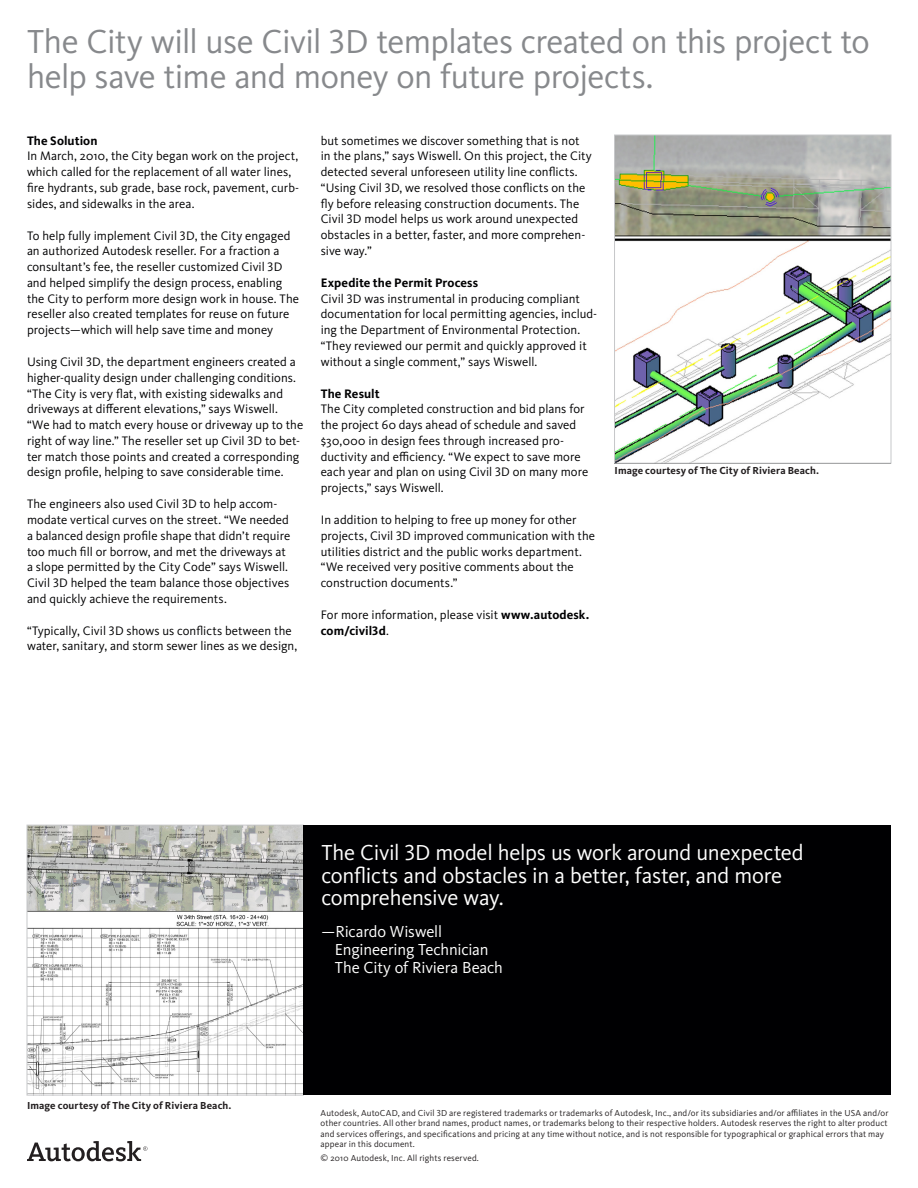
<style>
.page{position:relative;width:918px;height:1188px;background:#fff}
.page>*{position:absolute;margin:0;border:0;box-sizing:border-box;transform-origin:0 0}
.Inside_-_Display_Typ{font:34.5px/34.5px "Kievit Pro";letter-spacing:-.015em;color:#87898c}
.Quote_-_Text{font:22.5px/22.5px "Kievit Pro";letter-spacing:-.01em;color:#fff}
.Quote_-_Attribution{font:16.5px "Kievit Pro";letter-spacing:-.01em;color:#fff}
.Body_-_Text{font:12.75px/15.8px "Kievit Pro";color:#000002}
.Common_-_caption_hea{font:700 10.5px "Kievit Pro";letter-spacing:.01em;color:#231f20}
.Tradegraph{font:9px/10.5px "Kievit Pro";letter-spacing:.015em;color:#231f20}
.s1{font-weight:700}
</style>
<div class="page">
<img style="left:616px;top:137px;width:273px;height:324px">
<div style="left:614px;top:135px;width:277px;height:328px;border:1px solid #c7c8ca"></div>
<img style="left:29px;top:827px;width:273px;height:266px">
<div style="left:27px;top:825px;width:277px;height:270px;border:1px solid #c7c8ca"></div>
<div style="left:303px;top:825px;width:588px;height:270px;background:#000002"></div>
<svg style="left:27px;top:1141px;width:120px;height:20px"></svg>
<p class="Inside_-_Display_Typ" style="left:27px;top:24px;width:844px">The City will use Civil 3D templates created on this project to help save time and money on future projects.</p>
<p class="Body_-_Text" style="left:27px;top:132px;width:274px"><span class="s1">The Solution<br></span>In March, 2010, the City began work on the project, which called for the replacement of all water lines, fire hydrants, sub grade, base rock, pavement, curb&shy;sides, and sidewalks in the area.</p>
<p class="Body_-_Text" style="left:27px;top:227px;width:274px">To help fully implement Civil 3D, the City engaged an authorized Autodesk reseller. For a fraction a consultant’s fee, the reseller customized Civil 3D and helped simplify the design process, enabling the City to perform more design work in house. The reseller also created templates for reuse on future projects—which will help save time and money</p>
<p class="Body_-_Text" style="left:27px;top:354px;width:278px">Using Civil 3D, the department engineers created a higher-quality design under challenging conditions. “The City is very flat, with existing sidewalks and driveways at different elevations,” says Wiswell. “We had to match every house or driveway up to the right of way line.” The reseller set up Civil 3D to bet&shy;ter match those points and created a corresponding design profile, helping to save considerable time.</p>
<p class="Body_-_Text" style="left:27px;top:496px;width:265px">The engineers also used Civil 3D to help accom&shy;modate vertical curves on the street. “We needed a balanced design profile shape that didn’t require too much fill or borrow, and met the driveways at a slope permitted by the City Code” says Wiswell.<br>Civil 3D helped the team balance those objectives and quickly achieve the requirements.</p>
<p class="Body_-_Text" style="left:27px;top:622px;width:272px">“Typically, Civil 3D shows us conflicts between the water, sanitary, and storm sewer lines as we design,</p>
<p class="Body_-_Text" style="left:321px;top:132px;width:273px">but sometimes we discover something that is not in the plans,” says Wiswell. On this project, the City detected several unforeseen utility line conflicts. “Using Civil 3D, we resolved those conflicts on the fly before releasing construction documents. The Civil 3D model helps us work around unexpected obstacles in a better, faster, and more comprehen&shy;sive way.”</p>
<p class="Body_-_Text" style="left:321px;top:275px;width:278px"><span class="s1">Expedite the Permit Process<br></span>Civil 3D was instrumental in producing compliant documentation for local permitting agencies, includ&shy;ing the Department of Environmental Protection. “They reviewed our permit and quickly approved it without a single comment,” says Wiswell.</p>
<p class="Body_-_Text" style="left:321px;top:385px;width:269px"><span class="s1">The Result<br></span>The City completed construction and bid plans for the project 60 days ahead of schedule and saved $30,000 in design fees through increased pro&shy;ductivity and efficiency. “We expect to save more each year and plan on using Civil 3D on many more projects,” says Wiswell.</p>
<p class="Body_-_Text" style="left:321px;top:512px;width:276px">In addition to helping to free up money for other projects, Civil 3D improved communication with the utilities district and the public works department. “We received very positive comments about the construction documents.”</p>
<p class="Body_-_Text" style="left:321px;top:607px;width:270px">For more information, please visit <span class="s1">www.autodesk. com/civil3d</span>.</p>
<p class="Common_-_caption_hea" style="left:615px;top:464px;width:206px">Image courtesy of The City of Riviera Beach.</p>
<p class="Common_-_caption_hea" style="left:27px;top:1100px;width:206px">Image courtesy of The City of Riviera Beach.</p>
<p class="Quote_-_Text" style="left:321px;top:841px;width:484px">The Civil 3D model helps us work around unexpected conflicts and obstacles in a better, faster, and more comprehensive way.</p>
<p class="Quote_-_Attribution" style="left:321px;top:921px;width:122px">—Ricardo Wiswell</p>
<p class="Quote_-_Attribution" style="left:335px;top:939px;width:155px">Engineering Technician</p>
<p class="Quote_-_Attribution" style="left:335px;top:957px;width:170px">The City of Riviera Beach</p>
<p class="Tradegraph" style="left:321px;top:1107px;width:569px">Autodesk, AutoCAD, and Civil 3D are registered trademarks or trademarks of Autodesk, Inc., and/or its subsidiaries and/or affiliates in the USA and/or other countries. All other brand names, product names, or trademarks belong to their respective holders. Autodesk reserves the right to alter product and services offerings, and specifications and pricing at any time without notice, and is not responsible for typographical or graphical errors that may appear in this document.</p>
<p class="Tradegraph" style="left:321px;top:1153px;width:160px">© 2010 Autodesk, Inc. All rights reserved.</p>
</div>
